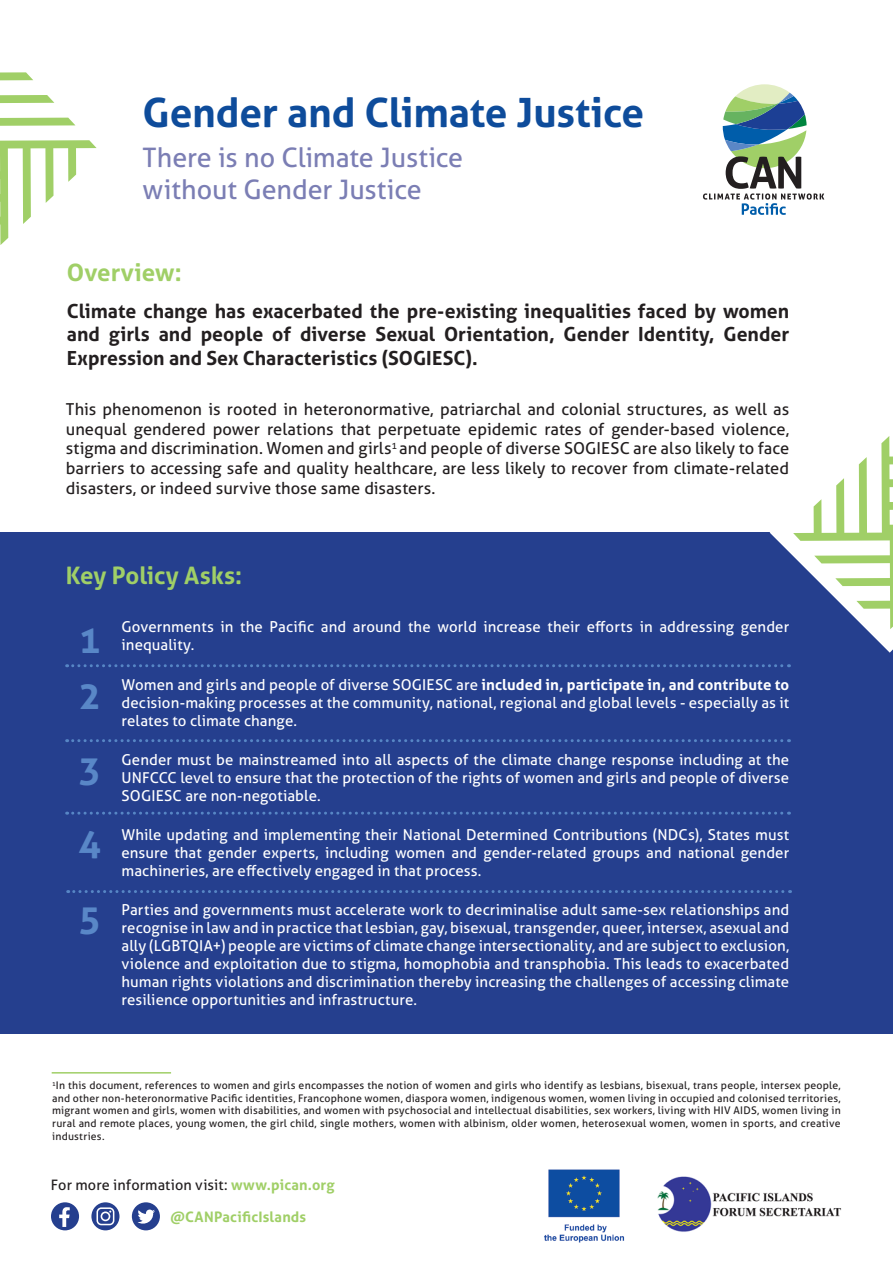
<style>
.page{position:relative;width:893px;height:1263px;background:#fff}
.page>*{position:absolute;margin:0;border:0;box-sizing:border-box;transform-origin:0 0}
.t1{font:700 40.5px "Aller";letter-spacing:-.005em;color:#0e4c9b}
.t2{font:700 37.65px "Aller";color:#5987c7}
.t3{font:26.85px/32.2px "Aller";letter-spacing:-.005em;color:#7b7eb4}
.t4{font:700 24px "Aller";letter-spacing:-.005em;color:#a0cf67}
.t5{font:700 19.5px/23.4px "Aller";color:#231f20;text-align:justify}
.t6{font:16.5px/19.8px "Aller";color:#231f20;text-align:justify}
.t7{font:15px/18px "Aller";letter-spacing:.005em;color:#fff;text-align:justify}
.t8{font:14.4px "Aller";letter-spacing:.005em;color:#231f20}
.t9{font:700 14.4px "Aller";letter-spacing:.015em;color:#a0cf67}
.t10{font:10.5px/12.6px "Aller";letter-spacing:.02em;color:#231f20;text-align:justify}
.s1{font-weight:700}
.s2{font-weight:700;color:#a0cf67}
</style>
<div class="page">
<svg style="left:0;top:72px;width:97px;height:173px"></svg>
<div style="left:0;top:532px;width:893px;height:502px;background:#253f8e"></div>
<svg style="left:67px;top:664px;width:722px;height:3px"></svg>
<svg style="left:67px;top:739px;width:722px;height:3px"></svg>
<svg style="left:67px;top:812px;width:722px;height:3px"></svg>
<svg style="left:68px;top:890px;width:722px;height:3px"></svg>
<svg style="left:703px;top:84px;width:121px;height:131px"></svg>
<svg style="left:770px;top:436px;width:123px;height:217px"></svg>
<hr style="left:52px;top:1072px;width:119px;height:1px;background:#a0cf67">
<svg style="left:51px;top:1202px;width:28px;height:28px"></svg>
<svg style="left:91px;top:1202px;width:28px;height:28px"></svg>
<svg style="left:132px;top:1202px;width:28px;height:28px"></svg>
<img style="left:544px;top:1169px;width:81px;height:74px">
<img style="left:657px;top:1176px;width:185px;height:56px">
<p class="t1" style="left:143px;top:88px;width:503px">Gender and Climate Justice</p>
<p class="t3" style="left:143px;top:141px;width:322px">There is no Climate Justice without Gender Justice</p>
<p class="t4" style="left:67px;top:257px;width:116px">Overview:</p>
<p class="t5" style="left:67px;top:299px;width:724px">Climate change has exacerbated the pre-existing inequalities faced by women and girls and people of diverse Sexual Orientation, Gender Identity, Gender Expression and Sex Characteristics (SOGIESC).</p>
<p class="t6" style="left:66px;top:399px;width:725px">This phenomenon is rooted in heteronormative, patriarchal and colonial structures, as well as unequal gendered power relations that perpetuate epidemic rates of gender-based violence, stigma and discrimination. Women and girls<sup>1</sup> and people of diverse SOGIESC are also likely to face barriers to accessing safe and quality healthcare, are less likely to recover from climate-related disasters, or indeed survive those same disasters.</p>
<p class="t4" style="left:66px;top:560px;width:178px">Key Policy Asks:</p>
<p class="t2" style="left:78px;top:616px;width:24px">1</p>
<p class="t2" style="left:78px;top:672px;width:24px">2</p>
<p class="t2" style="left:78px;top:746px;width:24px">3</p>
<p class="t2" style="left:78px;top:820px;width:24px">4</p>
<p class="t2" style="left:78px;top:896px;width:24px">5</p>
<p class="t7" style="left:122px;top:618px;width:669px">Governments in the Pacific and around the world increase their efforts in addressing gender inequality.</p>
<p class="t7" style="left:122px;top:675px;width:669px">Women and girls and people of diverse SOGIESC are <span class="s1">included in, participate in, and contribute to </span>decision-making processes at the community, national, regional and global levels - especially as it relates to climate change.</p>
<p class="t7" style="left:122px;top:750px;width:669px">Gender must be mainstreamed into all aspects of the climate change response including at the UNFCCC level to ensure that the protection of the rights of women and girls and people of diverse SOGIESC are non-negotiable.</p>
<p class="t7" style="left:122px;top:826px;width:669px">While updating and implementing their National Determined Contributions (NDCs), States must ensure that gender experts, including women and gender-related groups and national gender machineries, are effectively engaged in that process.</p>
<p class="t7" style="left:122px;top:901px;width:669px">Parties and governments must accelerate work to decriminalise adult same-sex relationships and recognise in law and in practice that lesbian, gay, bisexual, transgender, queer, intersex, asexual and ally (LGBTQIA+) people are victims of climate change intersectionality, and are subject to exclusion, violence and exploitation due to stigma, homophobia and transphobia. This leads to exacerbated human rights violations and discrimination thereby increasing the challenges of accessing climate resilience opportunities and infrastructure.</p>
<p class="t10" style="left:52px;top:1079px;width:790px"><sup>1</sup>In this document, references to women and girls encompasses the notion of women and girls who identify as lesbians, bisexual, trans people, intersex people, and other non-heteronormative Pacific identities, Francophone women, diaspora women, indigenous women, women living in occupied and colonised territories, migrant women and girls, women with disabilities, and women with psychosocial and intellectual disabilities, sex workers, living with HIV AIDS, women living in rural and remote places, young women, the girl child, single mothers, women with albinism, older women, heterosexual women, women in sports, and creative industries.</p>
<p class="t8" style="left:51px;top:1176px;width:285px">For more information visit: <span class="s2">www.pican.org</span></p>
<p class="t9" style="left:170px;top:1208px;width:137px">@CANPacificIslands</p>
</div>
